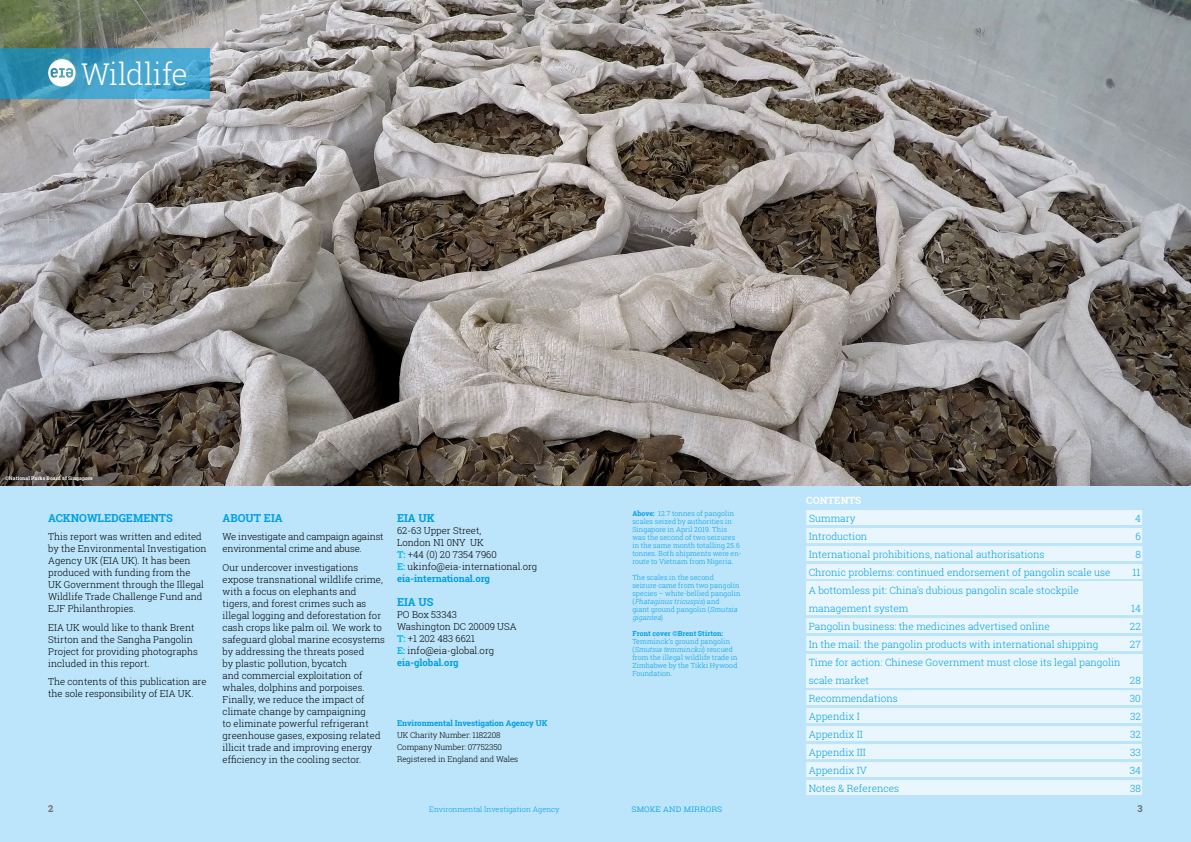
<style>
.page{position:relative;width:1191px;height:842px;background:#fff}
.page>*{position:absolute;margin:0;border:0;box-sizing:border-box;transform-origin:0 0}
.t1{font:300 30px "Roboto Slab";letter-spacing:-.01em;color:#fff}
.t2{font:700 11px "Roboto Slab";color:#009fe3}
.t3{font:300 10px/18px "Roboto Slab";color:#009fe3}
.t4{font:700 10px "Roboto Slab";color:#fff}
.t5{font:300 9.5px/12px "Roboto Slab";color:#000}
.t6{font:300 9.5px/12px "Roboto Slab";letter-spacing:-.02em;color:#000}
.t7{font:300 9.5px "Roboto Slab";color:#009fe3}
.t8{font:700 9.5px "Roboto Slab";color:#706f6f}
.t9{font:300 8px/12px "Roboto Slab";letter-spacing:-.01em;color:#000}
.t10{font:700 8px "Roboto Slab";letter-spacing:-.01em;color:#009fe3}
.t11{font:300 7.5px "Roboto Slab";color:#009fe3}
.t12{font:300 7px/8px "Roboto Slab";letter-spacing:.01em;color:#009fe3}
.t13{font:700 7px "Roboto Slab";letter-spacing:.005em;color:#009fe3}
.t14{font:700 5px "Roboto Slab";letter-spacing:.02em;color:#fff}
.s1{font-weight:700;color:#0bbbef}
.s2{font-weight:700;color:#009fe3}
.s3{font-weight:700}
.s4{font-style:italic}
</style>
<div class="page">
<div style="left:0;top:474px;width:595px;height:368px;background:#bce4fa"></div>
<div style="left:595px;top:477px;width:596px;height:365px;background:#bce4fa"></div>
<div style="left:806px;top:654px;width:336px;height:33px;background:#eaf6fe"></div>
<div style="left:806px;top:582px;width:336px;height:33px;background:#eaf6fe"></div>
<div style="left:806px;top:510px;width:336px;height:15px;background:#eaf6fe"></div>
<div style="left:806px;top:528px;width:336px;height:15px;background:#eaf6fe"></div>
<div style="left:806px;top:546px;width:336px;height:15px;background:#eaf6fe"></div>
<div style="left:806px;top:564px;width:336px;height:15px;background:#eaf6fe"></div>
<div style="left:806px;top:618px;width:336px;height:15px;background:#eaf6fe"></div>
<div style="left:806px;top:636px;width:336px;height:15px;background:#eaf6fe"></div>
<div style="left:806px;top:690px;width:336px;height:15px;background:#eaf6fe"></div>
<div style="left:806px;top:708px;width:336px;height:15px;background:#eaf6fe"></div>
<div style="left:806px;top:726px;width:335px;height:15px;background:#eaf6fe"></div>
<div style="left:806px;top:744px;width:335px;height:15px;background:#eaf6fe"></div>
<div style="left:806px;top:762px;width:336px;height:15px;background:#eaf6fe"></div>
<div style="left:806px;top:780px;width:336px;height:15px;background:#eaf6fe"></div>
<img style="left:0;top:0;width:1191px;height:486px">
<svg style="left:0;top:48px;width:210px;height:51px;background:#3d9cc3"></svg>
<svg style="left:48px;top:59px;width:28px;height:28px"></svg>
<h1 class="t1" style="left:81px;top:53px;width:108px">Wildlife</h1>
<p class="t14" style="left:5px;top:475px;width:89px">©National Parks Board of Singapore</p>
<p class="t2" style="left:48px;top:511px;width:126px">ACKNOWLEDGEMENTS</p>
<p class="t5" style="left:48px;top:531px;width:160px">This report was written and edited by the Environmental Investigation<br>Agency UK (EIA UK). It has been produced with funding from the<br>UK Government through the Illegal<br>Wildlife Trade Challenge Fund and<br>EJF Philanthropies.</p>
<p class="t5" style="left:48px;top:621px;width:151px">EIA UK would like to thank Brent<br>Stirton and the Sangha Pangolin<br>Project for providing photographs included in this report.</p>
<p class="t5" style="left:48px;top:675px;width:160px">The contents of this publication are the sole responsibility of EIA UK.</p>
<p class="t2" style="left:223px;top:511px;width:62px">ABOUT EIA</p>
<p class="t6" style="left:223px;top:531px;width:163px">We investigate and campaign against environmental crime and abuse.</p>
<p class="t5" style="left:223px;top:561px;width:164px">Our undercover investigations expose transnational wildlife crime, with a focus on elephants and tigers, and forest crimes such as illegal logging and deforestation for cash crops like palm oil. We work to safeguard global marine ecosystems by addressing the threats posed<br>by plastic pollution, bycatch<br>and commercial exploitation of whales, dolphins and porpoises.<br>Finally, we reduce the impact of climate change by campaigning<br>to eliminate powerful refrigerant greenhouse gases, exposing related illicit trade and improving energy efficiency in the cooling sector.</p>
<p class="t2" style="left:397px;top:511px;width:39px">EIA UK</p>
<p class="t5" style="left:397px;top:525px;width:142px">62-63 Upper Street,<br>London N1 0NY UK<br><span class="s1">T:</span> +44 (0) 20 7354 7960<br><span class="s1">E:</span> ukinfo@eia-international.org <span class="s2">eia-international.org</span></p>
<p class="t2" style="left:397px;top:595px;width:38px">EIA US</p>
<p class="t5" style="left:397px;top:609px;width:121px">PO Box 53343<br>Washington DC 20009 USA<br><span class="s1">T:</span> +1 202 483 6621<br><span class="s1">E:</span> info@eia-global.org <span class="s2">eia-global.org</span></p>
<p class="t10" style="left:397px;top:718px;width:152px">Environmental Investigation Agency UK</p>
<p class="t9" style="left:397px;top:729px;width:123px">UK Charity Number: 1182208<br>Company Number: 07752350<br>Registered in England and Wales</p>
<p class="t12" style="left:632px;top:509px;width:111px"><span class="s3">Above:</span> 12.7 tonnes of pangolin scales seized by authorities in<br>Singapore in April 2019. This was the second of two seizures in the same month totalling 25.6 tonnes. Both shipments were en&shy;route to Vietnam from Nigeria.</p>
<p class="t12" style="left:632px;top:573px;width:110px">The scales in the second<br>seizure came from two pangolin species – white-bellied pangolin ( <span class="s4">Phataginustricuspis</span>) a n d<br>giant ground pangolin (<span class="s4">Smutsia gigantea</span>)</p>
<p class="t13" style="left:632px;top:629px;width:92px">Front cover ©Brent Stirton:</p>
<p class="t12" style="left:632px;top:637px;width:107px">Temminck’s ground pangolin<br>( <span class="s4">Smutsia temminckii</span>) r e s c u e d from the illegal wildlife trade in<br>Zimbabwe by the Tikki Hywood<br>Foundation.</p>
<p class="t4" style="left:806px;top:494px;width:56px">CONTENTS</p>
<p class="t3" style="left:809px;top:509px;width:48px">Summary</p>
<p class="t3" style="left:1135px;top:509px;width:7px">4</p>
<p class="t3" style="left:808px;top:527px;width:60px">Introduction</p>
<p class="t3" style="left:1135px;top:527px;width:7px">6</p>
<p class="t3" style="left:808px;top:545px;width:237px">International prohibitions, national authorisations</p>
<p class="t3" style="left:1135px;top:545px;width:7px">8</p>
<p class="t3" style="left:808px;top:563px;width:303px">Chronic problems: continued endorsement of pangolin scale use</p>
<p class="t3" style="left:1132px;top:563px;width:10px">11</p>
<p class="t3" style="left:808px;top:581px;width:272px">A bottomless pit: China’s dubious pangolin scale stockpile management system</p>
<p class="t3" style="left:1131px;top:599px;width:11px">14</p>
<p class="t3" style="left:808px;top:617px;width:243px">Pangolin business: the medicines advertised online</p>
<p class="t3" style="left:1130px;top:617px;width:12px">22</p>
<p class="t3" style="left:808px;top:635px;width:291px">In the mail: the pangolin products with international shipping</p>
<p class="t3" style="left:1130px;top:635px;width:12px">27</p>
<p class="t3" style="left:808px;top:653px;width:313px">Time for action: Chinese Government must close its legal pangolin scale market</p>
<p class="t3" style="left:1130px;top:671px;width:12px">28</p>
<p class="t3" style="left:808px;top:689px;width:91px">Recommendations</p>
<p class="t3" style="left:1129px;top:689px;width:13px">30</p>
<p class="t3" style="left:808px;top:707px;width:53px">Appendix I</p>
<p class="t3" style="left:1130px;top:707px;width:12px">32</p>
<p class="t3" style="left:808px;top:725px;width:56px">Appendix II</p>
<p class="t3" style="left:1130px;top:725px;width:12px">32</p>
<p class="t3" style="left:808px;top:743px;width:59px">Appendix III</p>
<p class="t3" style="left:1130px;top:743px;width:12px">33</p>
<p class="t3" style="left:808px;top:761px;width:60px">Appendix IV</p>
<p class="t3" style="left:1129px;top:761px;width:13px">34</p>
<p class="t3" style="left:808px;top:779px;width:92px">Notes &amp; References</p>
<p class="t3" style="left:1130px;top:779px;width:12px">38</p>
<p class="t8" style="left:48px;top:802px;width:7px">2</p>
<p class="t11" style="left:429px;top:804px;width:132px">Environmental Investigation Agency</p>
<p class="t7" style="left:631px;top:802px;width:92px">SMOKE AND MIRRORS</p>
<p class="t8" style="left:1137px;top:802px;width:7px">3</p>
</div>
